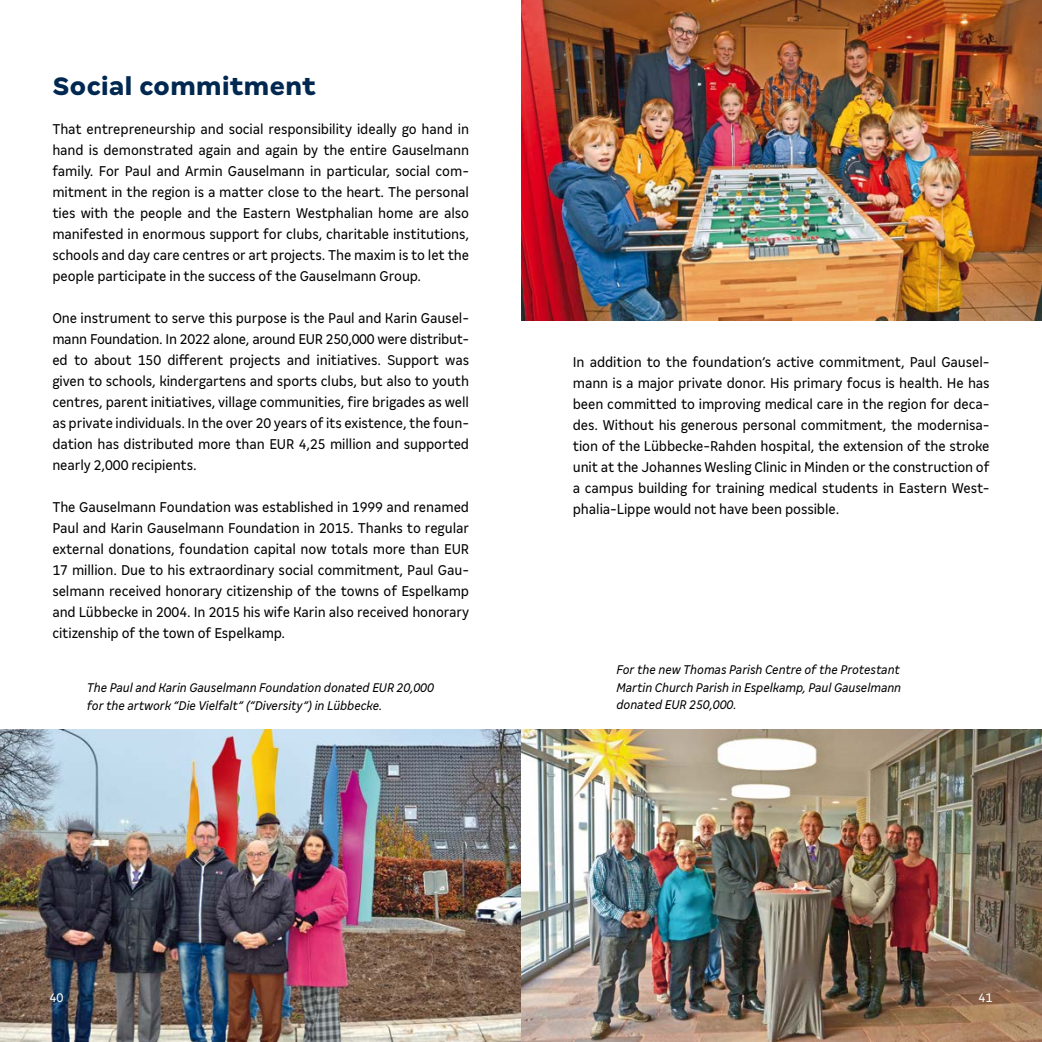
<style>
.page{position:relative;width:1042px;height:1042px;background:#fff}
.page>*{position:absolute;margin:0;border:0;box-sizing:border-box;transform-origin:0 0}
.t1{font:800 28px "Merkur Sans";letter-spacing:-.005em;color:#002851}
.t2{font:condensed 15.75px/21px "Merkur Sans";letter-spacing:-.005em;color:#000;text-align:justify}
.t3{font:italic condensed 14px/17.5px "Merkur Sans";letter-spacing:-.005em;color:#000;text-align:justify}
.t4{font:condensed 14px "Merkur Sans";color:#fff}
</style>
<div class="page">
<img style="left:0;top:729px;width:1042px;height:313px">
<img style="left:521px;top:0;width:521px;height:321px">
<h1 class="t1" style="left:53px;top:70px;width:265px">Social commitment</h1>
<p class="t2" style="left:52px;top:118px;width:418px">That entrepreneurship and social responsibility ideally go hand in hand is demonstrated again and again by the entire Gauselmann family. For Paul and Armin Gauselmann in particular, social com&shy;mitment in the region is a matter close to the heart. The personal ties with the people and the Eastern Westphalian home are also manifested in enormous support for clubs, charitable institutions, schools and day care centres or art projects. The maxim is to let the people participate in the success of the Gauselmann Group.</p>
<p class="t2" style="left:52px;top:307px;width:418px">One instrument to serve this purpose is the Paul and Karin Gausel&shy;mann Foundation. In 2022 alone, around EUR 250,000 were distribut&shy;ed to about 150 different projects and initiatives. Support was given to schools, kindergartens and sports clubs, but also to youth centres, parent initiatives, village communities, fire brigades as well as private individuals. In the over 20 years of its existence, the foun&shy;dation has distributed more than EUR 4,25 million and supported nearly 2,000 recipients.</p>
<p class="t2" style="left:52px;top:496px;width:418px">The Gauselmann Foundation was established in 1999 and renamed Paul and Karin Gauselmann Foundation in 2015. Thanks to regular external donations, foundation capital now totals more than EUR 17 million. Due to his extraordinary social commitment, Paul Gau&shy;selmann received honorary citizenship of the towns of Espelkamp and Lübbecke in 2004. In 2015 his wife Karin also received honorary citizenship of the town of Espelkamp.</p>
<p class="t3" style="left:87px;top:679px;width:349px">The Paul and Karin Gauselmann Foundation donated EUR 20,000 for the artwork “Die Vielfalt” (“Diversity”) in Lübbecke.</p>
<p class="t2" style="left:573px;top:352px;width:418px">In addition to the foundation’s active commitment, Paul Gausel&shy;mann is a major private donor. His primary focus is health. He has been committed to improving medical care in the region for deca&shy;des. Without his generous personal commitment, the modernisa&shy;tion of the Lübbecke-Rahden hospital, the extension of the stroke unit at the Johannes Wesling Clinic in Minden or the construction of a campus building for training medical students in Eastern West&shy;phalia-Lippe would not have been possible.</p>
<p class="t3" style="left:616px;top:661px;width:286px">For the new Thomas Parish Centre of the Protestant Martin Church Parish in Espelkamp, Paul Gauselmann donated EUR 250,000.</p>
<p class="t4" style="left:50px;top:989px;width:15px">40</p>
<p class="t4" style="left:978px;top:989px;width:15px">41</p>
</div>
